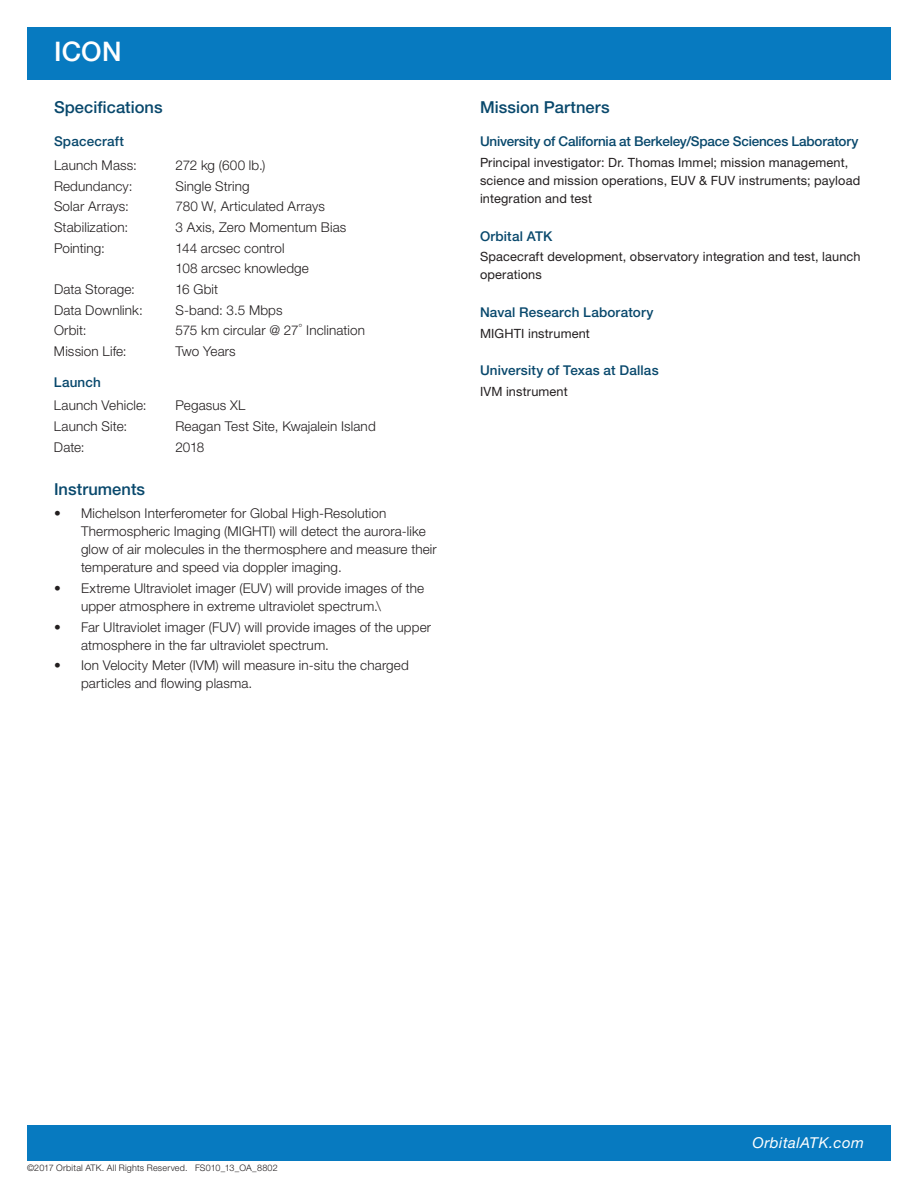
<style>
.page{position:relative;width:918px;height:1188px;background:#fff}
.page>*{position:absolute;margin:0;border:0;box-sizing:border-box;transform-origin:0 0}
.t1{font:500 27px "Helvetica Neue LT Std";color:#fff}
.t2{font:500 16.5px "Helvetica Neue LT Std";letter-spacing:.005em;color:#08486c}
.t3{font:italic 15px "Helvetica Neue LT Std";letter-spacing:.035em;color:#fff}
.t4{font:300 13.5px/18px "Helvetica Neue LT Std";letter-spacing:.01em;color:#231f20}
.t5{font:500 13.5px "Helvetica Neue LT Std";letter-spacing:.005em;color:#08486c}
.t6{font:500 13.5px "Helvetica Neue LT Std";letter-spacing:-.015em;color:#08486c}
.t7{font:12.75px/18px "Helvetica Neue LT Std";letter-spacing:.01em;color:#231f20}
.t8{font:300 9px "Helvetica Neue LT Std";letter-spacing:.025em;color:#231f20}
</style>
<div class="page">
<div style="left:27px;top:27px;width:864px;height:52px;background:#077ac0"></div>
<div style="left:27px;top:1126px;width:864px;height:35px;background:#077ac0"></div>
<h1 class="t1" style="left:54px;top:35px;width:69px">ICON</h1>
<p class="t2" style="left:54px;top:97px;width:110px">Specifications</p>
<p class="t5" style="left:54px;top:134px;width:72px">Spacecraft</p>
<p class="t4" style="left:54px;top:156px;width:84px">Launch Mass:</p>
<p class="t4" style="left:176px;top:156px;width:91px">272 kg (600 lb.)</p>
<p class="t4" style="left:54px;top:176px;width:80px">Redundancy:</p>
<p class="t4" style="left:176px;top:176px;width:76px">Single String</p>
<p class="t4" style="left:54px;top:197px;width:76px">Solar Arrays:</p>
<p class="t4" style="left:176px;top:197px;width:151px">780 W, Articulated Arrays</p>
<p class="t4" style="left:54px;top:218px;width:76px">Stabilization:</p>
<p class="t4" style="left:176px;top:218px;width:172px">3 Axis, Zero Momentum Bias</p>
<p class="t4" style="left:54px;top:239px;width:52px">Pointing:</p>
<p class="t4" style="left:176px;top:237px;width:135px;line-height:20.7px">144 arcsec control<br>108 arcsec knowledge</p>
<p class="t4" style="left:54px;top:280px;width:82px">Data Storage:</p>
<p class="t4" style="left:176px;top:280px;width:44px">16 Gbit</p>
<p class="t4" style="left:54px;top:301px;width:90px">Data Downlink:</p>
<p class="t4" style="left:176px;top:301px;width:109px">S-band: 3.5 Mbps</p>
<p class="t4" style="left:54px;top:321px;width:34px">Orbit:</p>
<p class="t4" style="left:176px;top:321px;width:191px">575 km circular @ 27<sup>°</sup> Inclination</p>
<p class="t4" style="left:54px;top:342px;width:74px">Mission Life:</p>
<p class="t4" style="left:175px;top:342px;width:62px">Two Years</p>
<p class="t5" style="left:54px;top:374px;width:48px">Launch</p>
<p class="t4" style="left:54px;top:396px;width:94px">Launch Vehicle:</p>
<p class="t4" style="left:175px;top:396px;width:71px">Pegasus XL</p>
<p class="t4" style="left:54px;top:417px;width:75px">Launch Site:</p>
<p class="t4" style="left:175px;top:417px;width:202px">Reagan Test Site, Kwajalein Island</p>
<p class="t4" style="left:54px;top:438px;width:32px">Date:</p>
<p class="t4" style="left:175px;top:438px;width:30px">2018</p>
<p class="t2" style="left:54px;top:479px;width:93px">Instruments</p>
<p class="t4" style="left:81px;top:504px;width:357px;text-indent:-27px">• Michelson Interferometer for Global High-Resolution Thermospheric Imaging (MIGHTI) will detect the aurora-like glow of air molecules in the thermosphere and measure their temperature and speed via doppler imaging.</p>
<p class="t4" style="left:81px;top:579px;width:345px;text-indent:-27px">• Extreme Ultraviolet imager (EUV) will provide images of the upper atmosphere in extreme ultraviolet spectrum.\</p>
<p class="t4" style="left:81px;top:618px;width:352px;text-indent:-27px">• Far Ultraviolet imager (FUV) will provide images of the upper atmosphere in the far ultraviolet spectrum.</p>
<p class="t4" style="left:81px;top:656px;width:329px;text-indent:-27px">• Ion Velocity Meter (IVM) will measure in-situ the charged particles and flowing plasma.</p>
<p class="t2" style="left:480px;top:97px;width:131px">Mission Partners</p>
<p class="t6" style="left:480px;top:134px;width:380px">University of California at Berkeley/Space Sciences Laboratory</p>
<p class="t7" style="left:480px;top:153px;width:382px">Principal investigator: Dr. Thomas Immel; mission management, science and mission operations, EUV &amp; FUV instruments; payload integration and test</p>
<p class="t5" style="left:480px;top:228px;width:74px">Orbital ATK</p>
<p class="t7" style="left:480px;top:248px;width:382px">Spacecraft development, observatory integration and test, launch operations</p>
<p class="t5" style="left:480px;top:304px;width:175px">Naval Research Laboratory</p>
<p class="t7" style="left:480px;top:324px;width:111px">MIGHTI instrument</p>
<p class="t5" style="left:480px;top:362px;width:180px">University of Texas at Dallas</p>
<p class="t7" style="left:480px;top:382px;width:89px">IVM instrument</p>
<p class="t8" style="left:27px;top:1162px;width:252px">©2017 Orbital ATK. All Rights Reserved. FS010_13_OA_8802</p>
<p class="t3" style="left:752px;top:1134px;width:113px">OrbitalATK.com</p>
</div>
